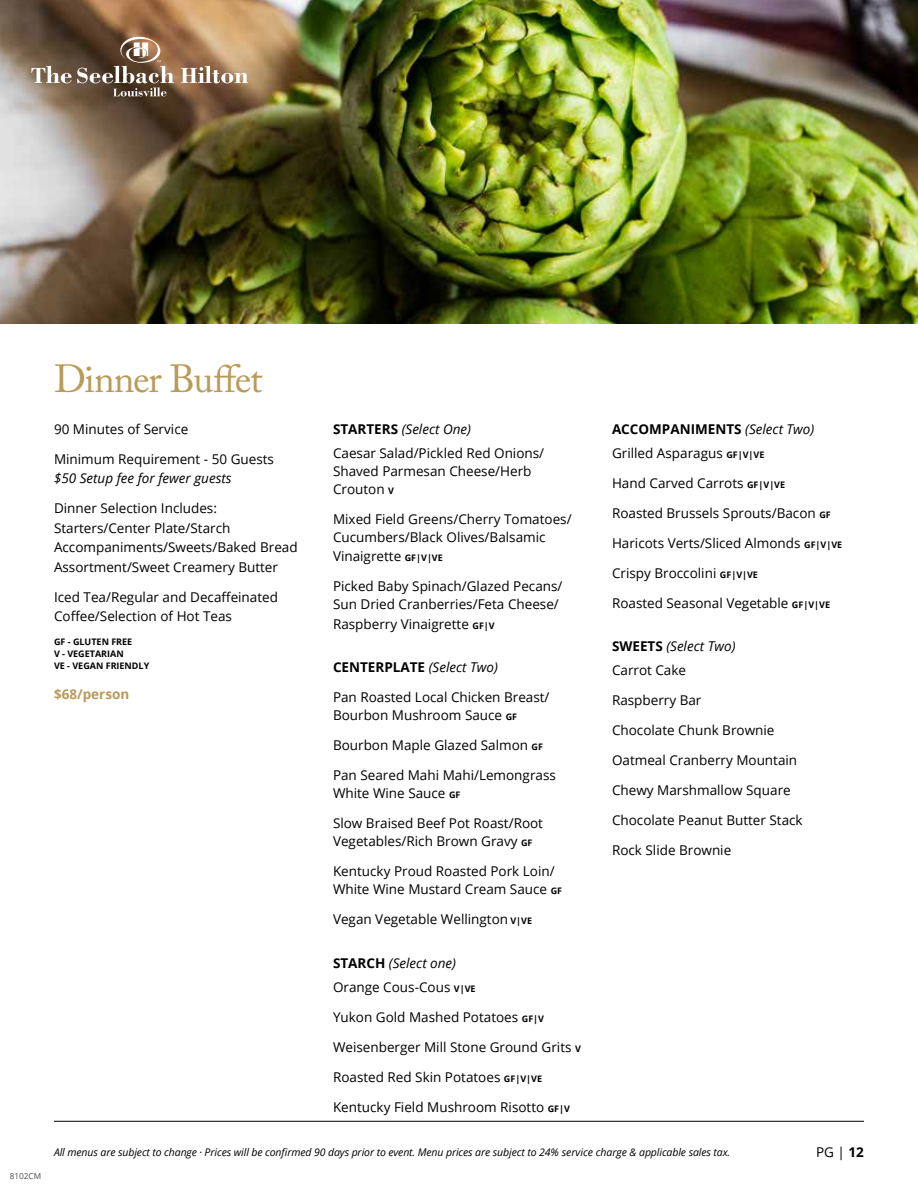
<style>
.page{position:relative;width:918px;height:1188px;background:#fff}
.page>*{position:absolute;margin:0;border:0;box-sizing:border-box;transform-origin:0 0}
.t1{font:39px "Adobe Caslon Pro";letter-spacing:-.03em;color:#b99b5a}
.t2{font:13.5px/18px "Open Sans";color:#000}
.t3{font:italic 13.5px/24px "Open Sans";color:#000}
.t4{font:700 13.5px "Open Sans";color:#000}
.t5{font:700 13.5px "Open Sans";color:#b99b5a}
.t6{font:italic 10.5px "Open Sans";letter-spacing:-.01em;color:#000}
.t7{font:700 9px/12px "Open Sans";color:#000}
.t8{font:8.25px "Open Sans";color:#4d4d4f}
.s1{font-weight:700}
.s2{font-style:italic}
.s3{font-weight:700;font-size:9px}
.s4{font-weight:400;font-style:italic}
.s5{font-weight:700;font-style:normal}
.s6{font-style:normal}
</style>
<div class="page">
<img style="left:0;top:0;width:918px;height:324px">
<svg style="left:181px;top:66px;width:67px;height:17px"></svg>
<svg style="left:31px;top:37px;width:143px;height:59px;background:#7b6654"></svg>
<hr style="left:54px;top:1121px;width:810px;height:1px;background:#000">
<p class="t8" style="left:10px;top:1170px;width:33px">8102CM</p>
<h1 class="t1" style="left:54px;top:356px;width:210px">Dinner Buffet</h1>
<p class="t2" style="left:54px;top:419px;width:136px">90 Minutes of Service</p>
<p class="t2" style="left:54px;top:449px;width:222px">Minimum Requirement - 50 Guests</p>
<p class="t3" style="left:54px;top:466px;width:179px">$50 Setup fee for fewer guests</p>
<p class="t2" style="left:54px;top:498px;width:245px;line-height:19.5px">Dinner Selection Includes:<br>Starters/Center Plate/Starch Accompaniments/Sweets/Baked Bread Assortment/Sweet Creamery Butter</p>
<p class="t2" style="left:54px;top:587px;width:226px;line-height:19.5px">Iced Tea/Regular and Decaffeinated<br>Coffee/Selection of Hot Teas</p>
<p class="t7" style="left:54px;top:635px;width:97px">GF - GLUTEN FREE<br>V - VEGETARIAN<br>VE - VEGAN FRIENDLY</p>
<p class="t5" style="left:54px;top:684px;width:77px">$68/person</p>
<p class="t2" style="left:333px;top:416px;width:213px;line-height:24px"><span class="s1">STARTERS</span> <span class="s2">(Select One)<br></span>Caesar Salad/Pickled Red Onions/</p>
<p class="t2" style="left:333px;top:461px;width:200px">Shaved Parmesan Cheese/Herb<br>Crouton <span class="s3">V</span></p>
<p class="t2" style="left:333px;top:509px;width:240px">Mixed Field Greens/Cherry Tomatoes/<br>Cucumbers/Black Olives/Balsamic</p>
<p class="t2" style="left:333px;top:547px;width:111px">Vinaigrette <span class="s3">GF|V|VE</span></p>
<p class="t2" style="left:333px;top:577px;width:231px">Picked Baby Spinach/Glazed Pecans/<br>Sun Dried Cranberries/Feta Cheese/</p>
<p class="t2" style="left:333px;top:614px;width:163px">Raspberry Vinaigrette <span class="s3">GF|V</span></p>
<p class="t4" style="left:333px;top:658px;width:166px">CENTERPLATE <span class="s4">(Select Two)</span></p>
<p class="t2" style="left:333px;top:688px;width:218px">Pan Roasted Local Chicken Breast/<br>Bourbon Mushroom Sauce <span class="s3">GF</span></p>
<p class="t2" style="left:333px;top:736px;width:212px">Bourbon Maple Glazed Salmon <span class="s3">GF</span></p>
<p class="t2" style="left:333px;top:766px;width:224px">Pan Seared Mahi Mahi/Lemongrass<br>White Wine Sauce <span class="s3">GF</span></p>
<p class="t2" style="left:333px;top:814px;width:212px">Slow Braised Beef Pot Roast/Root<br>Vegetables/Rich Brown Gravy <span class="s3">GF</span></p>
<p class="t2" style="left:333px;top:862px;width:231px">Kentucky Proud Roasted Pork Loin/<br>White Wine Mustard Cream Sauce <span class="s3">GF</span></p>
<p class="t2" style="left:333px;top:910px;width:201px">Vegan Vegetable Wellington <span class="s3">V|VE</span></p>
<p class="t2" style="left:333px;top:950px;width:144px;line-height:24px"><span class="s1">STARCH</span> <span class="s2">(Select one)<br></span>Orange Cous-Cous <span class="s3">V|VE</span></p>
<p class="t2" style="left:333px;top:1007px;width:213px">Yukon Gold Mashed Potatoes <span class="s3">GF|V</span></p>
<p class="t2" style="left:333px;top:1037px;width:249px">Weisenberger Mill Stone Ground Grits <span class="s3">V</span></p>
<p class="t2" style="left:333px;top:1067px;width:211px">Roasted Red Skin Potatoes <span class="s3">GF|V|VE</span></p>
<p class="t2" style="left:333px;top:1097px;width:239px">Kentucky Field Mushroom Risotto <span class="s3">GF|V</span></p>
<p class="t2" style="left:612px;top:416px;width:204px;line-height:24px"><span class="s1">ACCOMPANIMENTS</span> <span class="s2">(Select Two)<br></span>Grilled Asparagus <span class="s3">GF|V|VE</span></p>
<p class="t2" style="left:612px;top:473px;width:175px">Hand Carved Carrots <span class="s3">GF|V|VE</span></p>
<p class="t2" style="left:612px;top:503px;width:220px">Roasted Brussels Sprouts/Bacon <span class="s3">GF</span></p>
<p class="t2" style="left:612px;top:533px;width:232px">Haricots Verts/Sliced Almonds <span class="s3">GF|V|VE</span></p>
<p class="t2" style="left:612px;top:563px;width:148px">Crispy Broccolini <span class="s3">GF|V|VE</span></p>
<p class="t2" style="left:612px;top:593px;width:220px">Roasted Seasonal Vegetable <span class="s3">GF|V|VE</span></p>
<p class="t3" style="left:612px;top:634px;width:125px"><span class="s5">SWEETS</span> (Select Two)<br><span class="s6">Carrot Cake</span></p>
<p class="t2" style="left:612px;top:691px;width:91px">Raspberry Bar</p>
<p class="t2" style="left:612px;top:721px;width:164px">Chocolate Chunk Brownie</p>
<p class="t2" style="left:612px;top:751px;width:187px">Oatmeal Cranberry Mountain</p>
<p class="t2" style="left:612px;top:781px;width:180px">Chewy Marshmallow Square</p>
<p class="t2" style="left:612px;top:811px;width:192px">Chocolate Peanut Butter Stack</p>
<p class="t2" style="left:612px;top:841px;width:121px">Rock Slide Brownie</p>
<p class="t6" style="left:54px;top:1145px;width:678px">All menus are subject to change · Prices will be confirmed 90 days prior to event. Menu prices are subject to 24% service charge &amp; applicable sales tax.</p>
<p class="t2" style="left:816px;top:1143px;width:49px">PG | <span class="s1">12</span></p>
</div>
